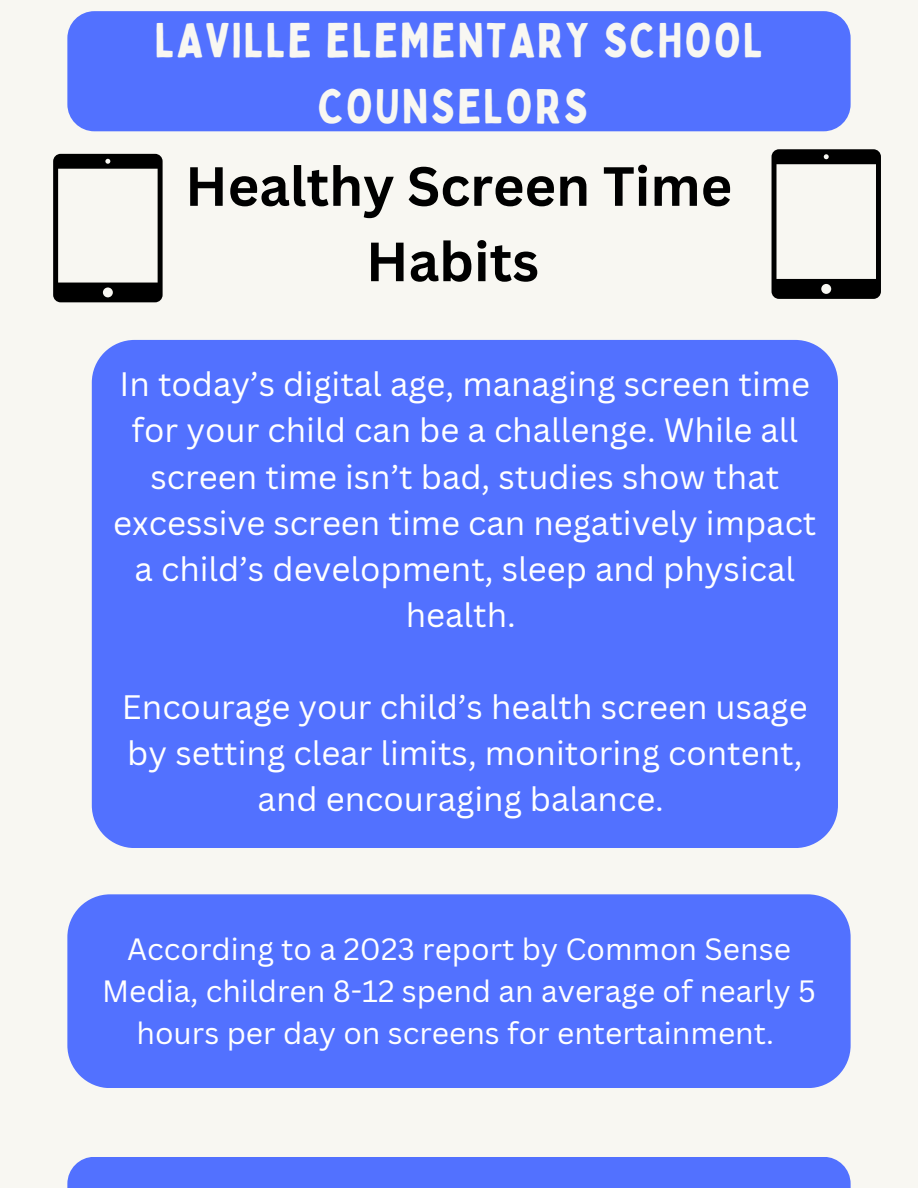
<style>
.page{position:relative;width:918px;height:1188px;background:#f8f7f2}
.page>*{position:absolute;margin:0;border:0;box-sizing:border-box;transform-origin:0 0}
.t1{font:700 54px/75.3px "Canva Sans";color:#000;text-align:center}
.t2{font:48px/66.3px "Bobby Jones";letter-spacing:.045em;color:#f8f7f2;text-align:center}
.t3{font:33px/46.2px "Canva Sans";color:#fff;text-align:center}
.t4{font:30px/41.7px "Canva Sans";color:#fff;text-align:center}
</style>
<div class="page">
<div style="left:67px;top:11px;width:784px;height:120px;background:#5271ff;border-radius:27px"></div>
<div style="left:67px;top:1157px;width:784px;height:31px;background:#5271ff"></div>
<div style="left:92px;top:340px;width:746px;height:508px;background:#5271ff"></div>
<div style="left:67px;top:894px;width:784px;height:194px;background:#5271ff"></div>
<svg style="left:772px;top:149px;width:109px;height:150px"></svg>
<svg style="left:53px;top:154px;width:110px;height:148px"></svg>
<h1 class="t2" style="left:155px;top:6px;width:610px">LAVILLE ELEMENTARY SCHOOL<br>COUNSELORS</h1>
<p class="t1" style="left:185px;top:147px;width:549px">Healthy Screen Time<br>Habits</p>
<h2 class="t3" style="left:113px;top:360px;width:705px">In today’s digital age, managing screen time for your child can be a challenge. While all screen time isn’t bad, studies show that excessive screen time can negatively impact a child’s development, sleep and physical health.</h2>
<p class="t3" style="left:122px;top:683px;width:687px">Encourage your child’s health screen usage by setting clear limits, monitoring content, and encouraging balance.</p>
<p class="t4" style="left:102px;top:928px;width:715px">According to a 2023 report by Common Sense<br>Media, children 8-12 spend an average of nearly 5 hours per day on screens for entertainment.</p>
</div>
